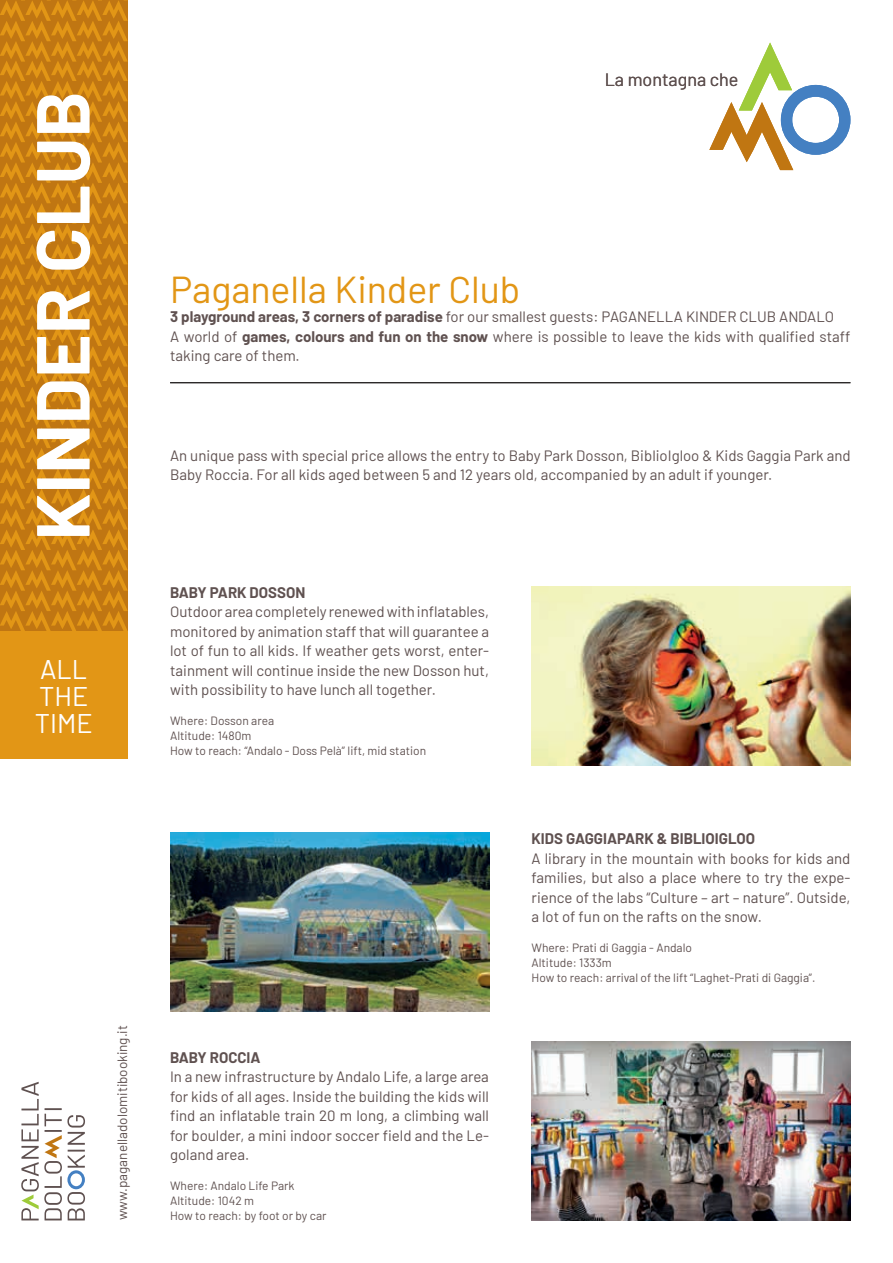
<style>
.page{position:relative;width:893px;height:1263px;background:#fff}
.page>*{position:absolute;margin:0;border:0;box-sizing:border-box;transform-origin:0 0}
.t1{font:700 75px "Barlow";color:#fff}
.t2{font:37.5px "Barlow";color:#e29616}
.t3{font:27px/27px "Barlow";color:#fff}
.t4{font:18px "Barlow";color:#5f5150}
.t5{font:15px/19.5px "Barlow";color:#5f5150;text-align:justify}
.t6{font:700 15px "Barlow";color:#5f5150}
.t7{font:13.5px "Barlow";color:#5f5150}
.t8{font:12px/15px "Barlow";color:#5f5150}
.s1{font-weight:700}
</style>
<div class="page">
<svg style="left:0;top:0;width:128px;height:631px;background:#cc8113"></svg>
<div style="left:0;top:631px;width:128px;height:128px;background:#e29616"></div>
<svg style="left:21px;top:1082px;width:64px;height:138px"></svg>
<svg style="left:709px;top:43px;width:141px;height:127px"></svg>
<hr style="left:170px;top:382px;width:680px;height:1px;background:#231f20">
<img style="left:170px;top:832px;width:319px;height:179px">
<img style="left:531px;top:1042px;width:319px;height:178px">
<img style="left:531px;top:587px;width:319px;height:178px">
<h1 class="t1" style="left:7px;top:540px;width:451px;rotate:-90deg">KINDER CLUB</h1>
<h3 class="t3" style="left:35px;top:653px;width:59px">ALL<br>THE<br>TIME</h3>
<p class="t7" style="left:113px;top:1220px;width:197px;rotate:-90deg">www.paganelladolomitibooking.it</p>
<p class="t4" style="left:605px;top:66px;width:135px">La montagna che</p>
<h2 class="t2" style="left:170px;top:262px;width:352px">Paganella Kinder Club</h2>
<p class="t5" style="left:170px;top:306px;width:682px;text-align:left"><span class="s1">3 playground areas, 3 corners of paradise</span> for our smallest guests: PAGANELLA KINDER CLUB ANDALO<br>A world of <span class="s1">games, colours and fun on the snow</span> where is possible to leave the kids with qualified staff taking care of them.</p>
<p class="t5" style="left:170px;top:444px;width:682px">An unique pass with special price allows the entry to Baby Park Dosson, BiblioIgloo &amp; Kids Gaggia Park and<br>Baby Roccia. For all kids aged between 5 and 12 years old, accompanied by an adult if younger.</p>
<p class="t6" style="left:170px;top:581px;width:137px">BABY PARK DOSSON</p>
<p class="t5" style="left:170px;top:601px;width:320px">Outdoor area completely renewed with inflatables, monitored by animation staff that will guarantee a lot of fun to all kids. If weather gets worst, enter&shy;tainment will continue inside the new Dosson hut, with possibility to have lunch all together.</p>
<p class="t8" style="left:170px;top:712px;width:258px">Where: Dosson area<br>Altitude: 1480m<br>How to reach: “Andalo - Doss Pelà” lift, mid station</p>
<p class="t6" style="left:170px;top:1046px;width:92px">BABY ROCCIA</p>
<p class="t5" style="left:170px;top:1066px;width:320px">In a new infrastructure by Andalo Life, a large area for kids of all ages. Inside the building the kids will find an inflatable train 20 m long, a climbing wall for boulder, a mini indoor soccer field and the Le&shy;goland area.</p>
<p class="t8" style="left:170px;top:1178px;width:158px">Where: Andalo Life Park<br>Altitude: 1042 m<br>How to reach: by foot or by car</p>
<p class="t6" style="left:531px;top:828px;width:225px">KIDS GAGGIAPARK &amp; BIBLIOIGLOO</p>
<p class="t5" style="left:531px;top:847px;width:320px">A library in the mountain with books for kids and families, but also a place where to try the expe&shy;rience of the labs “Culture – art – nature”. Outside, a lot of fun on the rafts on the snow.</p>
<p class="t8" style="left:531px;top:939px;width:285px">Where: Prati di Gaggia - Andalo<br>Altitude: 1333m<br>How to reach: arrival of the lift “Laghet-Prati di Gaggia”.</p>
</div>
